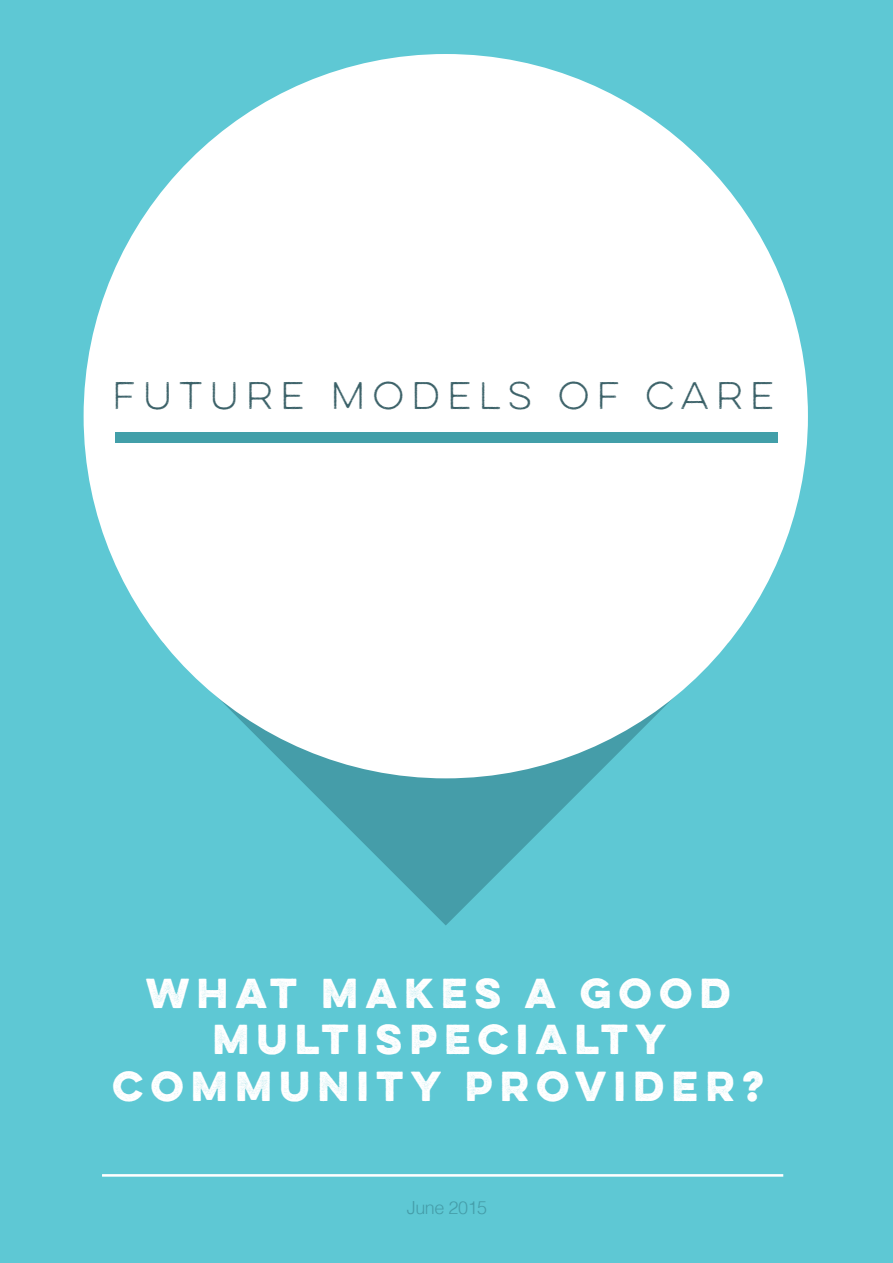
<style>
.page{position:relative;width:893px;height:1263px;background:#5ec8d4}
.page>*{position:absolute;margin:0;border:0;box-sizing:border-box;transform-origin:0 0}
.t1{font:700 37.5px/46.5px "Lulo One";letter-spacing:-.025em;color:#fff;text-align:center}
.t2{font:34.5px "Lulo One";color:#3b6168}
.t3{font:300 18px "Helvetica";letter-spacing:-.025em;color:#459da9}
</style>
<div class="page">
<svg style="left:163px;top:642px;width:564px;height:283px"></svg>
<div style="left:84px;top:54px;width:724px;height:724px;background:#fff;border-radius:50%"></div>
<div style="left:115px;top:432px;width:663px;height:11px;background:#429fa9"></div>
<div style="left:102px;top:1174px;width:681px;height:3px;border:2px solid #fff"></div>
<p class="t2" style="left:112px;top:371px;width:670px">FUTURE MODELS OF CARE</p>
<p class="t1" style="left:112px;top:968px;width:662px">WHAT MAKES A GOOD<br>MULTISPECIALTY<br>COMMUNITY PROVIDER?</p>
<p class="t3" style="left:407px;top:1192px;width:82px">June 2015</p>
</div>
